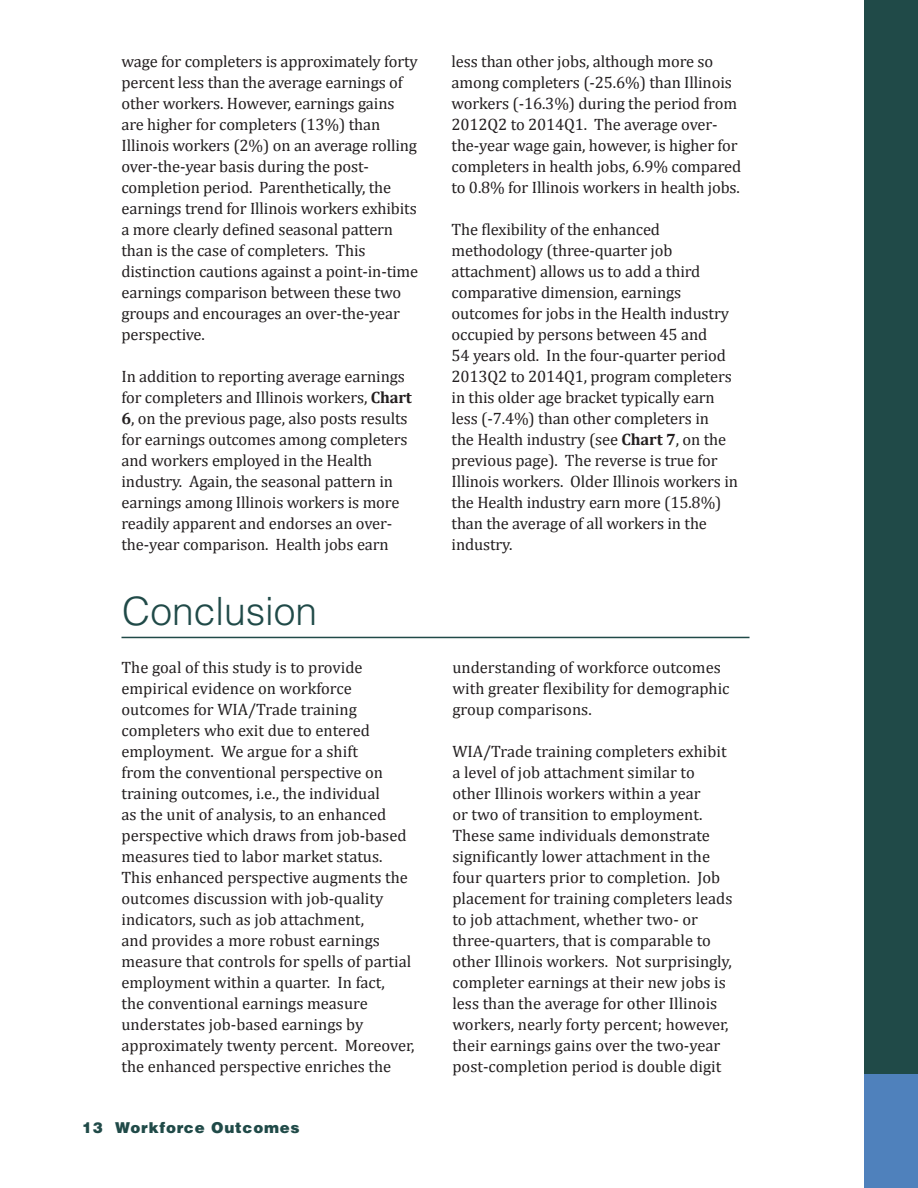
<style>
.page{position:relative;width:918px;height:1188px;background:#fff}
.page>*{position:absolute;margin:0;border:0;box-sizing:border-box;transform-origin:0 0}
.t1{font:300 39px "Helvetica";color:#204a48}
.t2{font:16.5px/21px "Cambria";letter-spacing:-.01em;color:#231f20}
.t3{font:900 15px "Helvetica";letter-spacing:.05em;color:#204a48}
.s1{font-weight:700}
</style>
<div class="page">
<div style="left:864px;top:108px;width:54px;height:1080px;background:#4f81bc"></div>
<div style="left:864px;top:0;width:54px;height:1074px;background:#204a48"></div>
<hr style="left:122px;top:637px;width:628px;height:1px;background:#204a48">
<p class="t2" style="left:122px;top:51px;width:298px">wage for completers is approximately forty percent less than the average earnings of other workers. However, earnings gains are higher for completers (13%) than Illinois workers (2%) on an average rolling over-the-year basis during the post&shy;completion period. Parenthetically, the earnings trend for Illinois workers exhibits a more clearly defined seasonal pattern than is the case of completers. This distinction cautions against a point-in-time earnings comparison between these two groups and encourages an over-the-year perspective.</p>
<p class="t2" style="left:122px;top:366px;width:292px">In addition to reporting average earnings for completers and Illinois workers, <span class="s1">Chart 6</span>, on the previous page, also posts results for earnings outcomes among completers and workers employed in the Health industry. Again, the seasonal pattern in earnings among Illinois workers is more readily apparent and endorses an over&shy;the-year comparison. Health jobs earn</p>
<p class="t2" style="left:452px;top:51px;width:291px">less than other jobs, although more so among completers (-25.6%) than Illinois workers (-16.3%) during the period from 2012Q2 to 2014Q1. The average over&shy;the-year wage gain, however, is higher for completers in health jobs, 6.9% compared to 0.8% for Illinois workers in health jobs.</p>
<p class="t2" style="left:452px;top:219px;width:288px">The flexibility of the enhanced methodology (three-quarter job attachment) allows us to add a third comparative dimension, earnings outcomes for jobs in the Health industry occupied by persons between 45 and<br>54 years old. In the four-quarter period 2013Q2 to 2014Q1, program completers in this older age bracket typically earn less (-7.4%) than other completers in<br>the Health industry (see <span class="s1">Chart 7</span>, on the previous page). The reverse is true for Illinois workers. Older Illinois workers in the Health industry earn more (15.8%) than the average of all workers in the industry.</p>
<p class="t1" style="left:122px;top:587px;width:197px">Conclusion</p>
<p class="t2" style="left:122px;top:657px;width:295px">The goal of this study is to provide empirical evidence on workforce outcomes for WIA/Trade training completers who exit due to entered employment. We argue for a shift<br>from the conventional perspective on training outcomes, i.e., the individual<br>as the unit of analysis, to an enhanced perspective which draws from job-based measures tied to labor market status.<br>This enhanced perspective augments the outcomes discussion with job-quality indicators, such as job attachment,<br>and provides a more robust earnings measure that controls for spells of partial employment within a quarter. In fact,<br>the conventional earnings measure understates job-based earnings by approximately twenty percent. Moreover, the enhanced perspective enriches the</p>
<p class="t2" style="left:452px;top:657px;width:279px">understanding of workforce outcomes with greater flexibility for demographic group comparisons.</p>
<p class="t2" style="left:452px;top:741px;width:282px">WIA/Trade training completers exhibit a level of job attachment similar to other Illinois workers within a year<br>or two of transition to employment.<br>These same individuals demonstrate significantly lower attachment in the four quarters prior to completion. Job placement for training completers leads to job attachment, whether two- or three-quarters, that is comparable to other Illinois workers. Not surprisingly, completer earnings at their new jobs is less than the average for other Illinois workers, nearly forty percent; however, their earnings gains over the two-year post-completion period is double digit</p>
<p class="t3" style="left:82px;top:1117px;width:219px">13 Workforce Outcomes</p>
</div>
